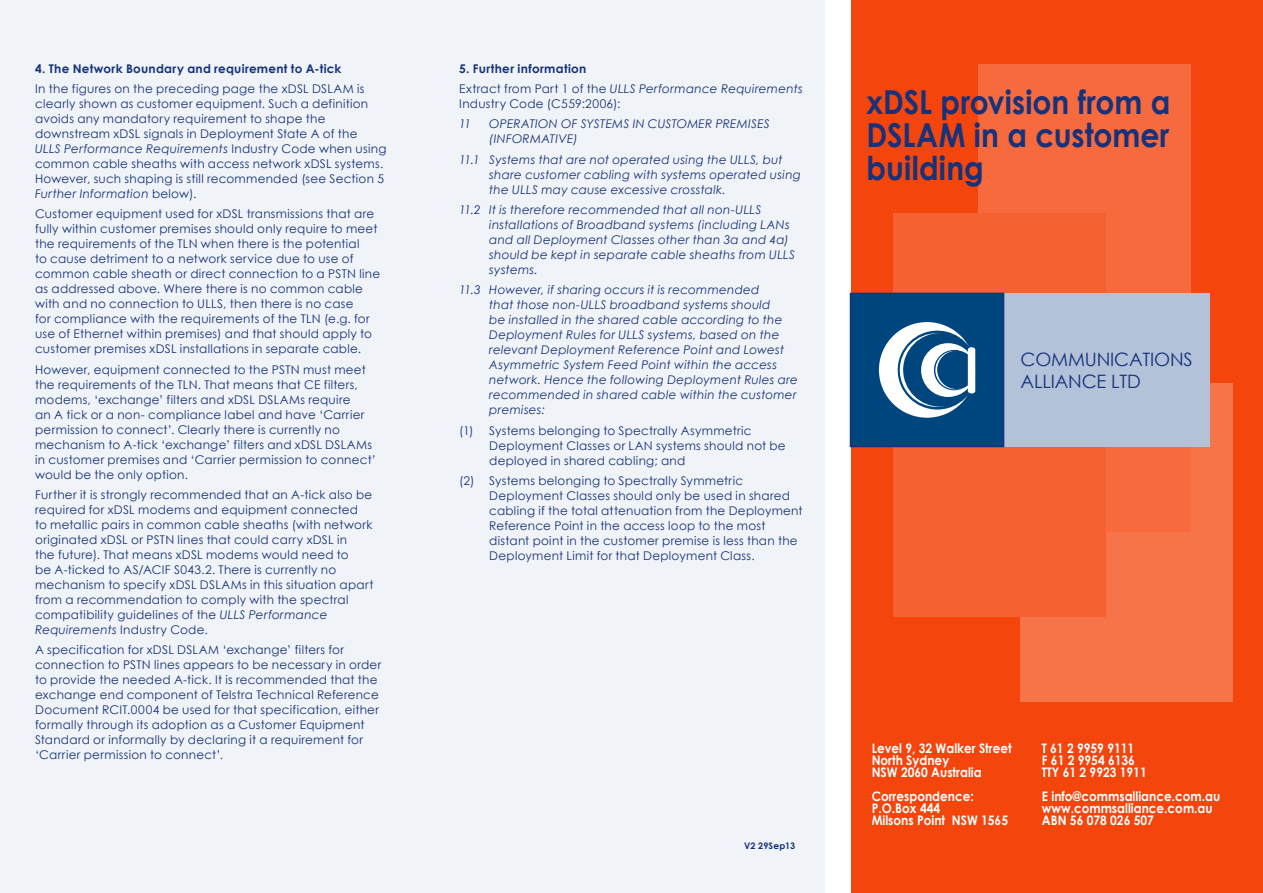
<style>
.page{position:relative;width:1263px;height:893px;background:#fff}
.page>*{position:absolute;margin:0;border:0;box-sizing:border-box;transform-origin:0 0}
.t1{font:700 33px/33px "Century Gothic";color:#16327a;text-align:justify;scale:.9 1}
.t2{font:18.45px/22.4px "Century Gothic";letter-spacing:-.01em;color:#16327a}
.t3{font:700 13.2px "Century Gothic";color:#fff;scale:.91 1}
._1__intro_text{font:12px/15px "Century Gothic";letter-spacing:.02em;color:#16327a}
._1__intro_text-2{font:italic 12px/15px "Century Gothic";letter-spacing:.02em;color:#16327a}
._1__intro_text-3{font:700 12px "Century Gothic";letter-spacing:.02em;color:#16327a}
._2__no_point{font:700 9px "Century Gothic";letter-spacing:.02em;color:#16327a}
.s1{font-style:italic}
</style>
<div class="page">
<div style="left:851px;top:0;width:412px;height:893px;background:#f4450d"></div>
<div style="left:1020px;top:383px;width:213px;height:319px;background:#f77449"></div>
<div style="left:978px;top:64px;width:213px;height:467px;background:#f66a3d"></div>
<div style="left:893px;top:213px;width:213px;height:404px;background:#f66131"></div>
<div style="left:850px;top:294px;width:360px;height:153px;background:#b3c2d9"></div>
<div style="left:0;top:0;width:825px;height:893px;background:#f0f3f7"></div>
<div style="left:850px;top:293px;width:153px;height:153px;background:#00467e"></div>
<div style="left:879px;top:322px;width:96px;height:96px;background:#fff;border-radius:50%"></div>
<svg style="left:898px;top:331px;width:79px;height:79px"></svg>
<svg style="left:900px;top:333px;width:74px;height:74px"></svg>
<div style="left:903px;top:333px;width:74px;height:74px;background:#00467e;border-radius:50%"></div>
<div style="left:921px;top:343px;width:54px;height:54px;background:#fff;border-radius:50%"></div>
<svg style="left:934px;top:350px;width:40px;height:40px"></svg>
<svg style="left:935px;top:351px;width:39px;height:38px"></svg>
<div style="left:937px;top:351px;width:39px;height:38px;background:#00467e;border-radius:50%"></div>
<svg style="left:968px;top:347px;width:7px;height:46px"></svg>
<div style="left:850px;top:293px;width:154px;height:154px;border:2px solid #16327a"></div>
<p class="_1__intro_text-3" style="left:35px;top:59px;width:308px">4. The Network Boundary and requirement to A-tick</p>
<p class="_1__intro_text" style="left:35px;top:81px;width:353px">In the figures on the preceding page the xDSL DSLAM is clearly shown as customer equipment. Such a definition avoids any mandatory requirement to shape the downstream xDSL signals in Deployment State A of the<br><span class="s1">ULLS Performance Requirements</span> Industry Code when using common cable sheaths with access network xDSL systems.<br>However, such shaping is still recommended (see Section 5<br><span class="s1">Further Information</span> below).</p>
<p class="_1__intro_text" style="left:35px;top:206px;width:347px">Customer equipment used for xDSL transmissions that are fully within customer premises should only require to meet the requirements of the TLN when there is the potential<br>to cause detriment to a network service due to use of common cable sheath or direct connection to a PSTN line as addressed above. Where there is no common cable with and no connection to ULLS, then there is no case<br>for compliance with the requirements of the TLN (e.g. for use of Ethernet within premises) and that should apply to customer premises xDSL installations in separate cable.</p>
<p class="_1__intro_text" style="left:35px;top:362px;width:343px">However, equipment connected to the PSTN must meet the requirements of the TLN. That means that CE filters, modems, ‘exchange’ filters and xDSL DSLAMs require<br>an A tick or a non- compliance label and have ‘Carrier permission to connect’. Clearly there is currently no mechanism to A-tick ‘exchange’ filters and xDSL DSLAMs in customer premises and ‘Carrier permission to connect’ would be the only option.</p>
<p class="_1__intro_text" style="left:35px;top:487px;width:340px">Further it is strongly recommended that an A-tick also be required for xDSL modems and equipment connected<br>to metallic pairs in common cable sheaths (with network originated xDSL or PSTN lines that could carry xDSL in<br>the future). That means xDSL modems would need to<br>be A-ticked to AS/ACIF S043.2. There is currently no mechanism to specify xDSL DSLAMs in this situation apart from a recommendation to comply with the spectral compatibility guidelines of the <span class="s1">ULLS Performance Requirements</span> Industry Code.</p>
<p class="_1__intro_text" style="left:35px;top:642px;width:348px">A specification for xDSL DSLAM ‘exchange’ filters for connection to PSTN lines appears to be necessary in order to provide the needed A-tick. It is recommended that the exchange end component of Telstra Technical Reference Document RCIT.0004 be used for that specification, either formally through its adoption as a Customer Equipment Standard or informally by declaring it a requirement for ‘Carrier permission to connect’.</p>
<p class="_1__intro_text-3" style="left:459px;top:59px;width:129px">5. Further information</p>
<p class="_1__intro_text" style="left:459px;top:81px;width:345px">Extract from Part 1 of the <span class="s1">ULLS Performance Requirements<br></span>Industry Code (C559:2006):</p>
<p class="_1__intro_text-2" style="left:459px;top:116px;width:13px">11</p>
<p class="_1__intro_text-2" style="left:489px;top:116px;width:282px">OPERATION OF SYSTEMS IN CUSTOMER PREMISES (INFORMATIVE)</p>
<p class="_1__intro_text-2" style="left:489px;top:152px;width:313px;text-indent:-30px">11.1 Systems that are not operated using the ULLS, but share customer cabling with systems operated using the ULLS may cause excessive crosstalk.</p>
<p class="_1__intro_text-2" style="left:489px;top:202px;width:307px;text-indent:-30px">11.2 It is therefore recommended that all non-ULLS installations of Broadband systems (including LANs and all Deployment Classes other than 3a and 4a) should be kept in separate cable sheaths from ULLS systems.</p>
<p class="_1__intro_text-2" style="left:489px;top:282px;width:310px;text-indent:-30px">11.3 However, if sharing occurs it is recommended<br>that those non-ULLS broadband systems should<br>be installed in the shared cable according to the Deployment Rules for ULLS systems, based on the relevant Deployment Reference Point and Lowest Asymmetric System Feed Point within the access network. Hence the following Deployment Rules are recommended in shared cable within the customer premises:</p>
<p class="_1__intro_text" style="left:489px;top:423px;width:298px;text-indent:-30px">(1) Systems belonging to Spectrally Asymmetric<br>Deployment Classes or LAN systems should not be deployed in shared cabling; and</p>
<p class="_1__intro_text" style="left:489px;top:473px;width:315px;text-indent:-30px">(2) Systems belonging to Spectrally Symmetric Deployment Classes should only be used in shared cabling if the total attenuation from the Deployment Reference Point in the access loop to the most distant point in the customer premise is less than the Deployment Limit for that Deployment Class.</p>
<p class="t1" style="left:867px;top:84px;width:339px">xDSL provision from a DSLAM in a customer building</p>
<p class="t2" style="left:1020px;top:348px;width:174px">COMMUNICATIONS<br>ALLIANCE LTD</p>
<p class="_2__no_point" style="left:744px;top:839px;width:52px">V2 29Sep13</p>
<p class="t3" style="left:872px;top:738px;width:155px">Level 9, 32 Walker Street</p>
<p class="t3" style="left:872px;top:750px;width:87px">North Sydney</p>
<p class="t3" style="left:872px;top:762px;width:122px">NSW 2060 Australia</p>
<p class="t3" style="left:872px;top:786px;width:114px">Correspondence:</p>
<p class="t3" style="left:872px;top:798px;width:77px">P.O.Box 444</p>
<p class="t3" style="left:872px;top:810px;width:151px">Milsons Point NSW 1565</p>
<p class="t3" style="left:1042px;top:738px;width:103px">T 61 2 9959 9111</p>
<p class="t3" style="left:1042px;top:750px;width:104px">F 61 2 9954 6136</p>
<p class="t3" style="left:1042px;top:762px;width:117px">TTY 61 2 9923 1911</p>
<p class="t3" style="left:1042px;top:786px;width:197px">E info@commsalliance.com.au</p>
<p class="t3" style="left:1042px;top:798px;width:189px">www.commsalliance.com.au</p>
<p class="t3" style="left:1042px;top:810px;width:125px">ABN 56 078 026 507</p>
</div>
